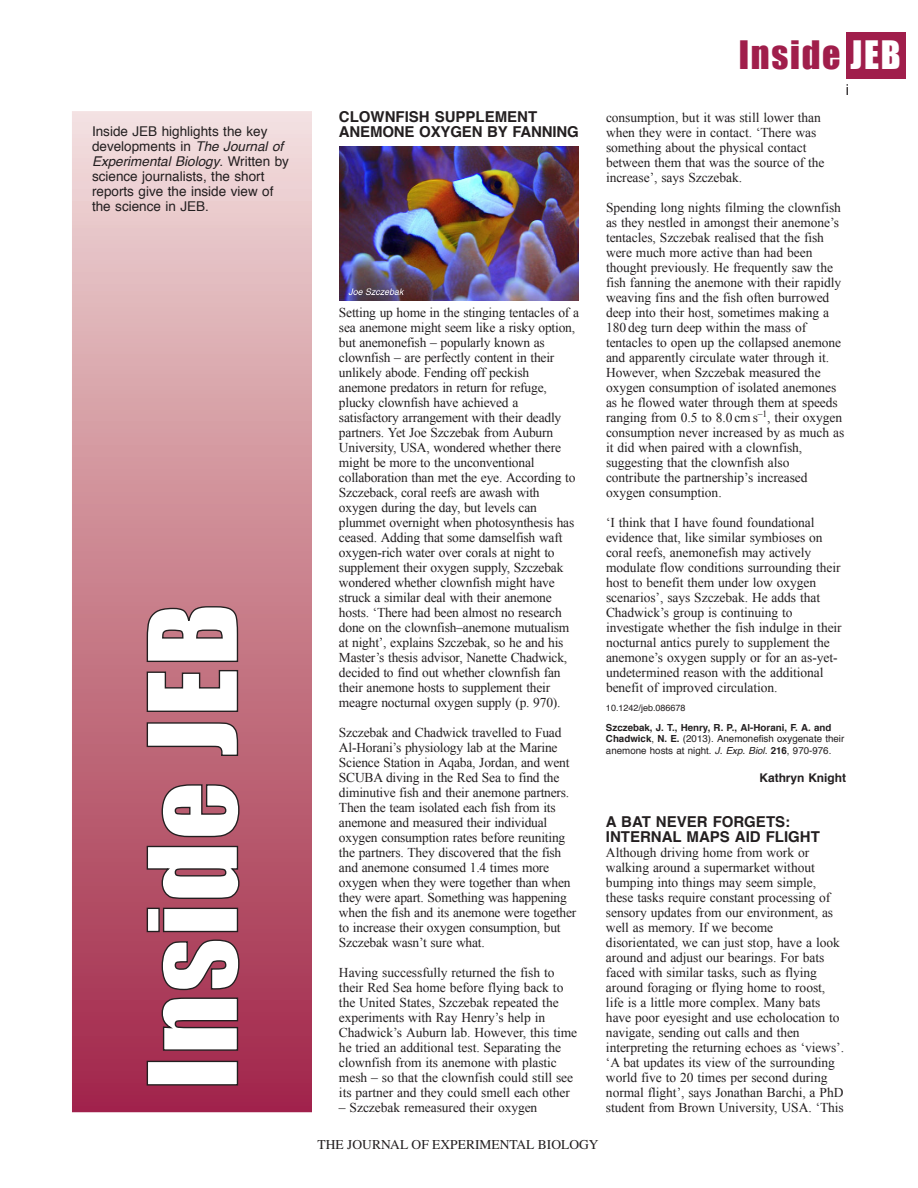
<style>
.page{position:relative;width:918px;height:1188px;background:#fff}
.page>*{position:absolute;margin:0;border:0;box-sizing:border-box;transform-origin:0 0}
.t1{font:114px "Impact";letter-spacing:.025em;color:#fff}
.t2{font:36px "Impact";letter-spacing:.05em;color:#a01e4b}
.t3{font:700 15px/15px "Helvetica";color:#231f20}
.t4{font:15px "Helvetica";color:#231f20}
.t5{font:13.5px/15px "Times New Roman";letter-spacing:-.005em;color:#231f20}
.t6{font:13.5px/15px "Helvetica";color:#231f20}
.t7{font:13.5px "Times";color:#231f20}
.t8{font:700 12px "Helvetica";letter-spacing:-.005em;color:#231f20}
.t9{font:9.75px/11.2px "Helvetica";color:#231f20}
.t10{font:9px "Helvetica";color:#231f20}
.s1{font-style:italic}
.s2{color:#fff}
.s3{font-weight:700}
</style>
<div class="page">
<div style="left:846px;top:32px;width:60px;height:46px;background:#a01e4b"></div>
<div style="left:72px;top:111px;width:240px;height:1001px;background:linear-gradient(to bottom,#f1dcd8,#a02444)"></div>
<img style="left:339px;top:146px;width:240px;height:155px">
<p class="t6" style="left:92px;top:125px;width:199px">Inside JEB highlights the key developments in <span class="s1">The Journal of<br>Experimental Biology</span>. Written by science journalists, the short reports give the inside view of the science in JEB.</p>
<h1 class="t1" style="left:123px;top:1090px;width:488px;rotate:-90deg">Inside JEB</h1>
<p class="t3" style="left:339px;top:111px;width:241px">CLOWNFISH SUPPLEMENT<br>ANEMONE OXYGEN BY FANNING</p>
<p class="t5" style="left:339px;top:305px;width:242px">Setting up home in the stinging tentacles of a sea anemone might seem like a risky option, but anemonefish – popularly known as clownfish – are perfectly content in their unlikely abode. Fending off peckish anemone predators in return for refuge, plucky clownfish have achieved a satisfactory arrangement with their deadly partners. Yet Joe Szczebak from Auburn University, USA, wondered whether there might be more to the unconventional collaboration than met the eye. According to Szczeback, coral reefs are awash with oxygen during the day, but levels can plummet overnight when photosynthesis has ceased. Adding that some damselfish waft oxygen-rich water over corals at night to supplement their oxygen supply, Szczebak wondered whether clownfish might have struck a similar deal with their anemone hosts. ‘There had been almost no research done on the clownfish–anemone mutualism at night’, explains Szczebak, so he and his Master’s thesis advisor, Nanette Chadwick, decided to find out whether clownfish fan their anemone hosts to supplement their meagre nocturnal oxygen supply (p. 970).</p>
<p class="t5" style="left:339px;top:725px;width:239px">Szczebak and Chadwick travelled to Fuad Al-Horani’s physiology lab at the Marine Science Station in Aqaba, Jordan, and went SCUBA diving in the Red Sea to find the diminutive fish and their anemone partners.<br>Then the team isolated each fish from its anemone and measured their individual oxygen consumption rates before reuniting the partners. They discovered that the fish and anemone consumed 1.4 times more oxygen when they were together than when they were apart. Something was happening when the fish and its anemone were together to increase their oxygen consumption, but Szczebak wasn’t sure what.</p>
<p class="t5" style="left:339px;top:965px;width:240px">Having successfully returned the fish to their Red Sea home before flying back to the United States, Szczebak repeated the experiments with Ray Henry’s help in Chadwick’s Auburn lab. However, this time he tried an additional test. Separating the clownfish from its anemone with plastic mesh – so that the clownfish could still see its partner and they could smell each other</p>
<p class="t5" style="left:339px;top:1100px;width:200px">– Szczebak remeasured their oxygen</p>
<h2 class="t2" style="left:739px;top:33px;width:163px">Inside <span class="s2">JEB</span></h2>
<p class="t4" style="left:846px;top:83px;width:5px">i</p>
<p class="t5" style="left:606px;top:110px;width:220px">consumption, but it was still lower than when they were in contact. ‘There was something about the physical contact between them that was the source of the increase’, says Szczebak.</p>
<p class="t5" style="left:606px;top:200px;width:240px">Spending long nights filming the clownfish as they nestled in amongst their anemone’s tentacles, Szczebak realised that the fish were much more active than had been thought previously. He frequently saw the fish fanning the anemone with their rapidly weaving fins and the fish often burrowed deep into their host, sometimes making a 180 deg turn deep within the mass of tentacles to open up the collapsed anemone and apparently circulate water through it.<br>However, when Szczebak measured the oxygen consumption of isolated anemones as he flowed water through them at speeds ranging from 0.5 to 8.0 cm s<sup>–1</sup>, their oxygen consumption never increased by as much as it did when paired with a clownfish, suggesting that the clownfish also contribute the partnership’s increased oxygen consumption.</p>
<p class="t5" style="left:606px;top:515px;width:237px">‘I think that I have found foundational evidence that, like similar symbioses on coral reefs, anemonefish may actively modulate flow conditions surrounding their host to benefit them under low oxygen scenarios’, says Szczebak. He adds that Chadwick’s group is continuing to investigate whether the fish indulge in their nocturnal antics purely to supplement the anemone’s oxygen supply or for an as-yet&shy;undetermined reason with the additional benefit of improved circulation.</p>
<p class="t10" style="left:606px;top:704px;width:81px">10.1242/jeb.086678</p>
<p class="t9" style="left:606px;top:723px;width:240px"><span class="s3">Szczebak, J. T., Henry, R. P., Al-Horani, F. A. and<br>Chadwick</span>, <span class="s3">N. E.</span> (2013). Anemonefish oxygenate their anemone hosts at night. <span class="s1">J. Exp. Biol.</span> <span class="s3">216</span>, 970-976.</p>
<p class="t8" style="left:760px;top:773px;width:88px">Kathryn Knight</p>
<p class="t3" style="left:606px;top:816px;width:215px">A BAT NEVER FORGETS:<br>INTERNAL MAPS AID FLIGHT</p>
<p class="t5" style="left:606px;top:845px;width:240px">Although driving home from work or walking around a supermarket without bumping into things may seem simple, these tasks require constant processing of sensory updates from our environment, as well as memory. If we become disorientated, we can just stop, have a look around and adjust our bearings. For bats faced with similar tasks, such as flying around foraging or flying home to roost, life is a little more complex. Many bats have poor eyesight and use echolocation to navigate, sending out calls and then interpreting the returning echoes as ‘views’. ‘A bat updates its view of the surrounding world five to 20 times per second during normal flight’, says Jonathan Barchi, a PhD student from Brown University, USA. ‘This</p>
<p class="t7" style="left:318px;top:1137px;width:282px">THE JOURNAL OF EXPERIMENTAL BIOLOGY</p>
</div>
